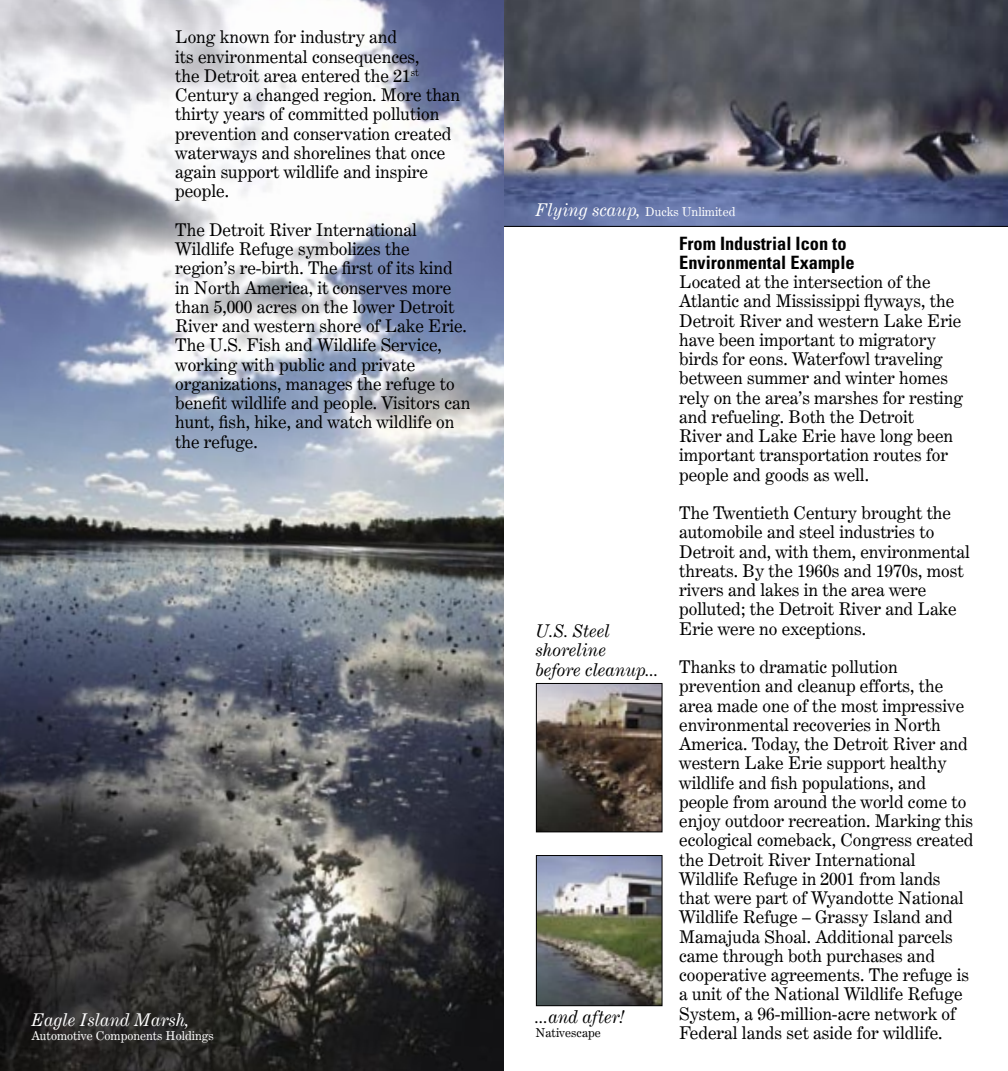
<style>
.page{position:relative;width:1008px;height:1071px;background:#fff}
.page>*{position:absolute;margin:0;border:0;box-sizing:border-box;transform-origin:0 0}
.t1{font:700 condensed 18.38px "Univers";color:#000}
.t2{font:17.5px/19.2px "Century Expanded BT";color:#000}
.t3{font:italic 17.5px "Century Expanded BT";color:#000}
.t4{font:italic 17.5px "Century Expanded BT";color:#fff}
.t5{font:12.25px "Century Expanded BT";color:#fff}
.t6{font:12.25px "Century Expanded BT";color:#000}
.s1{font-style:italic;font-size:17.5px}
</style>
<div class="page">
<img style="left:504px;top:0;width:504px;height:226px">
<img style="left:0;top:0;width:504px;height:1071px">
<img style="left:538px;top:685px;width:122px;height:145px">
<div style="left:536px;top:683px;width:126px;height:149px;border:1px solid #000"></div>
<img style="left:538px;top:857px;width:122px;height:147px">
<div style="left:536px;top:855px;width:126px;height:151px;border:1px solid #000"></div>
<hr style="left:504px;top:226px;width:504px;height:1px;background:#000">
<p class="t2" style="left:175px;top:27px;width:287px">Long known for industry and<br>its environmental consequences,<br>the Detroit area entered the 21<sup>st<br></sup>Century a changed region. More than thirty years of committed pollution prevention and conservation created waterways and shorelines that once again support wildlife and inspire people.</p>
<p class="t2" style="left:175px;top:220px;width:297px">The Detroit River International Wildlife Refuge symbolizes the region’s re-birth. The first of its kind in North America, it conserves more than 5,000 acres on the lower Detroit River and western shore of Lake Erie.<br>The U.S. Fish and Wildlife Service, working with public and private organizations, manages the refuge to benefit wildlife and people. Visitors can hunt, fish, hike, and watch wildlife on the refuge.</p>
<p class="t4" style="left:32px;top:1009px;width:160px">Eagle Island Marsh,</p>
<p class="t5" style="left:32px;top:1028px;width:184px">Automotive Components Holdings</p>
<p class="t5" style="left:536px;top:204px;width:201px"><span class="s1">Flying scaup,</span> Ducks Unlimited</p>
<p class="t3" style="left:536px;top:620px;width:76px">U.S. Steel</p>
<p class="t3" style="left:536px;top:639px;width:72px">shoreline</p>
<p class="t3" style="left:536px;top:659px;width:125px">before cleanup...</p>
<p class="t3" style="left:536px;top:1006px;width:91px">...and after!</p>
<p class="t6" style="left:536px;top:1025px;width:67px">Nativescape</p>
<p class="t1" style="left:679px;top:232px;width:169px">From Industrial Icon to</p>
<p class="t1" style="left:679px;top:251px;width:177px">Environmental Example</p>
<p class="t2" style="left:679px;top:272px;width:285px">Located at the intersection of the Atlantic and Mississippi flyways, the Detroit River and western Lake Erie have been important to migratory birds for eons. Waterfowl traveling between summer and winter homes rely on the area’s marshes for resting and refueling. Both the Detroit<br>River and Lake Erie have long been important transportation routes for people and goods as well.</p>
<p class="t2" style="left:679px;top:503px;width:292px">The Twentieth Century brought the automobile and steel industries to Detroit and, with them, environmental threats. By the 1960s and 1970s, most rivers and lakes in the area were polluted; the Detroit River and Lake Erie were no exceptions.</p>
<p class="t2" style="left:679px;top:657px;width:296px">Thanks to dramatic pollution prevention and cleanup efforts, the area made one of the most impressive environmental recoveries in North America. Today, the Detroit River and western Lake Erie support healthy wildlife and fish populations, and people from around the world come to enjoy outdoor recreation. Marking this ecological comeback, Congress created the Detroit River International Wildlife Refuge in 2001 from lands that were part of Wyandotte National Wildlife Refuge – Grassy Island and Mamajuda Shoal. Additional parcels came through both purchases and cooperative agreements. The refuge is a unit of the National Wildlife Refuge System, a 96-million-acre network of Federal lands set aside for wildlife.</p>
</div>
